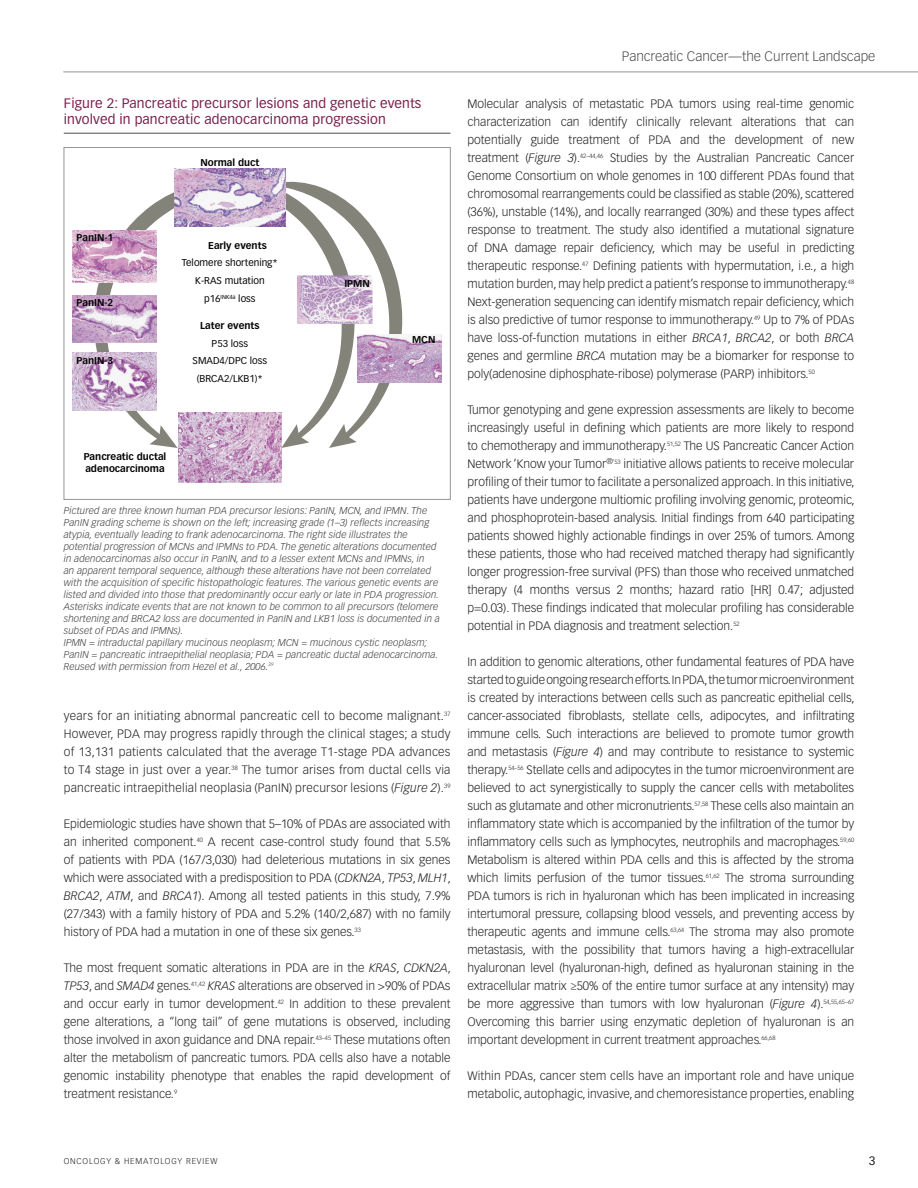
<style>
.page{position:relative;width:918px;height:1188px;background:#fff}
.page>*{position:absolute;margin:0;border:0;box-sizing:border-box;transform-origin:0 0}
.t1{font:13.5px/16.5px "Vectora LT Std";letter-spacing:.01em;color:#7b1f4f}
.t2{font:300 13.5px "Vectora LT Std";color:#4b4c4d}
.t3{font:300 12px/18px "Vectora LT Std";color:#231f20;text-align:justify}
.t4{font:12px "Vectora LT Std";color:#231f20}
.t5{font:italic 300 9.75px/12px "Vectora LT Std";letter-spacing:.01em;color:#3e3e3f}
.t6{font:700 9.75px/11.7px "Vectora LT Std";color:#040503}
.t7{font:9.75px/17.5px "Vectora LT Std";color:#040503;text-align:center}
.t8{font:300 8.25px "Vectora LT Std";letter-spacing:.1em;color:#231f20}
.s1{font-style:italic}
</style>
<div class="page">
<hr style="left:63px;top:72px;width:855px;height:1px;background:#231f20">
<svg style="left:93px;top:181px;width:310px;height:267px"></svg>
<img style="left:175px;top:169px;width:110px;height:58px">
<img style="left:297px;top:275px;width:76px;height:49px">
<img style="left:333px;top:275px;width:22px;height:49px">
<img style="left:357px;top:334px;width:85px;height:48px">
<img style="left:178px;top:412px;width:104px;height:71px">
<img style="left:73px;top:353px;width:84px;height:58px">
<img style="left:73px;top:295px;width:84px;height:48px">
<img style="left:73px;top:231px;width:84px;height:51px">
<div style="left:64px;top:147px;width:386px;height:353px;border:1px solid #939598"></div>
<hr style="left:64px;top:133px;width:386px;height:1px;background:#4b4c4d">
<p class="t1" style="left:64px;top:95px;width:359px">Figure 2: Pancreatic precursor lesions and genetic events involved in pancreatic adenocarcinoma progression</p>
<p class="t6" style="left:77px;top:232px;width:38px">PanIN-1</p>
<p class="t6" style="left:77px;top:296px;width:38px">PanIN-2</p>
<p class="t6" style="left:77px;top:355px;width:38px">PanIN-3</p>
<p class="t6" style="left:200px;top:156px;width:61px">Normal duct</p>
<p class="t6" style="left:208px;top:240px;width:60px">Early events</p>
<p class="t7" style="left:182px;top:254px;width:98px">Telomere shortening*</p>
<p class="t7" style="left:195px;top:271px;width:71px">K-RAS mutation</p>
<p class="t6" style="left:344px;top:277px;width:27px">IPMN</p>
<p class="t7" style="left:204px;top:290px;width:53px">p16<sup>INK4a</sup> loss</p>
<p class="t6" style="left:200px;top:320px;width:61px">Later events</p>
<p class="t7" style="left:193px;top:335px;width:76px">P53 loss<br>SMAD4/DPC loss</p>
<p class="t7" style="left:197px;top:370px;width:68px">(BRCA2/LKB1)*</p>
<p class="t6" style="left:84px;top:451px;width:84px">Pancreatic ductal adenocarcinoma</p>
<p class="t6" style="left:412px;top:333px;width:25px">MCN</p>
<p class="t5" style="left:64px;top:504px;width:378px">Pictured are three known human PDA precursor lesions: PanIN, MCN, and IPMN. The PanIN grading scheme is shown on the left; increasing grade (1–3) reflects increasing atypia, eventually leading to frank adenocarcinoma. The right side illustrates the potential progression of MCNs and IPMNs to PDA. The genetic alterations documented in adenocarcinomas also occur in PanIN, and to a lesser extent MCNs and IPMNs, in<br>an apparent temporal sequence, although these alterations have not been correlated with the acquisition of specific histopathologic features. The various genetic events are listed and divided into those that predominantly occur early or late in PDA progression.<br>Asterisks indicate events that are not known to be common to all precursors (telomere shortening and BRCA2 loss are documented in PanIN and LKB1 loss is documented in a subset of PDAs and IPMNs).<br>IPMN = intraductal papillary mucinous neoplasm; MCN = mucinous cystic neoplasm; PanIN = pancreatic intraepithelial neoplasia; PDA = pancreatic ductal adenocarcinoma.<br>Reused with permission from Hezel et al., 2006.<sup>39</sup></p>
<p class="t3" style="left:64px;top:707px;width:388px">years for an initiating abnormal pancreatic cell to become malignant.<sup>37<br></sup>However, PDA may progress rapidly through the clinical stages; a study of 13,131 patients calculated that the average T1-stage PDA advances to T4 stage in just over a year.<sup>38</sup> The tumor arises from ductal cells via pancreatic intraepithelial neoplasia (PanIN) precursor lesions (<span class="s1">Figure 2</span>).<sup>39</sup></p>
<p class="t3" style="left:64px;top:815px;width:389px">Epidemiologic studies have shown that 5–10% of PDAs are associated with an inherited component.<sup>40</sup> A recent case-control study found that 5.5% of patients with PDA (167/3,030) had deleterious mutations in six genes which were associated with a predisposition to PDA (<span class="s1">CDKN2A</span>, <span class="s1">TP53</span>, <span class="s1">MLH1</span>, <span class="s1">BRCA2</span>, <span class="s1">ATM</span>, and <span class="s1">BRCA1</span>). Among all tested patients in this study, 7.9% (27/343) with a family history of PDA and 5.2% (140/2,687) with no family history of PDA had a mutation in one of these six genes.<sup>33</sup></p>
<p class="t3" style="left:64px;top:959px;width:389px">The most frequent somatic alterations in PDA are in the <span class="s1">KRAS</span>, <span class="s1">CDKN2A</span>, <span class="s1">TP53</span>, and <span class="s1">SMAD4</span> genes.<sup>41,42</sup> <span class="s1">KRAS</span> alterations are observed in &gt;90% of PDAs and occur early in tumor development.<sup>42</sup> In addition to these prevalent gene alterations, a “long tail” of gene mutations is observed, including those involved in axon guidance and DNA repair.<sup>43–45</sup> These mutations often alter the metabolism of pancreatic tumors. PDA cells also have a notable genomic instability phenotype that enables the rapid development of treatment resistance.<sup>9</sup></p>
<p class="t2" style="left:622px;top:48px;width:255px">Pancreatic Cancer—the Current Landscape</p>
<p class="t3" style="left:468px;top:95px;width:388px">Molecular analysis of metastatic PDA tumors using real-time genomic characterization can identify clinically relevant alterations that can potentially guide treatment of PDA and the development of new treatment (<span class="s1">Figure 3</span>).<sup>42–44,46</sup> Studies by the Australian Pancreatic Cancer Genome Consortium on whole genomes in 100 different PDAs found that chromosomal rearrangements could be classified as stable (20%), scattered (36%), unstable (14%), and locally rearranged (30%) and these types affect response to treatment. The study also identified a mutational signature of DNA damage repair deficiency, which may be useful in predicting therapeutic response.<sup>47</sup> Defining patients with hypermutation, i.e., a high mutation burden, may help predict a patient’s response to immunotherapy.<sup>48<br></sup>Next-generation sequencing can identify mismatch repair deficiency, which is also predictive of tumor response to immunotherapy.<sup>49</sup> Up to 7% of PDAs have loss-of-function mutations in either <span class="s1">BRCA1</span>, <span class="s1">BRCA2</span>, or both <span class="s1">BRCA </span>genes and germline <span class="s1">BRCA</span> mutation may be a biomarker for response to poly(adenosine diphosphate-ribose) polymerase (PARP) inhibitors.<sup>50</sup></p>
<p class="t3" style="left:467px;top:401px;width:389px">Tumor genotyping and gene expression assessments are likely to become increasingly useful in defining which patients are more likely to respond to chemotherapy and immunotherapy.<sup>51,52</sup> The US Pancreatic Cancer Action Network ‘Know your Tumor<sup>®</sup><sup>’53</sup> initiative allows patients to receive molecular profiling of their tumor to facilitate a personalized approach. In this initiative, patients have undergone multiomic profiling involving genomic, proteomic, and phosphoprotein-based analysis. Initial findings from 640 participating patients showed highly actionable findings in over 25% of tumors. Among these patients, those who had received matched therapy had significantly longer progression-free survival (PFS) than those who received unmatched therapy (4 months versus 2 months; hazard ratio [HR] 0.47; adjusted p=0.03). These findings indicated that molecular profiling has considerable potential in PDA diagnosis and treatment selection.<sup>52</sup></p>
<p class="t3" style="left:468px;top:653px;width:389px">In addition to genomic alterations, other fundamental features of PDA have started to guide ongoing research efforts. In PDA, the tumor microenvironment is created by interactions between cells such as pancreatic epithelial cells, cancer-associated fibroblasts, stellate cells, adipocytes, and infiltrating immune cells. Such interactions are believed to promote tumor growth and metastasis (<span class="s1">Figure 4</span>) and may contribute to resistance to systemic therapy.<sup>54–56</sup> Stellate cells and adipocytes in the tumor microenvironment are believed to act synergistically to supply the cancer cells with metabolites such as glutamate and other micronutrients.<sup>57,58</sup> These cells also maintain an inflammatory state which is accompanied by the infiltration of the tumor by inflammatory cells such as lymphocytes, neutrophils and macrophages.<sup>59,60<br></sup>Metabolism is altered within PDA cells and this is affected by the stroma which limits perfusion of the tumor tissues.<sup>61,62</sup> The stroma surrounding PDA tumors is rich in hyaluronan which has been implicated in increasing intertumoral pressure, collapsing blood vessels, and preventing access by therapeutic agents and immune cells.<sup>63,64</sup> The stroma may also promote metastasis, with the possibility that tumors having a high-extracellular hyaluronan level (hyaluronan-high, defined as hyaluronan staining in the extracellular matrix ≥50% of the entire tumor surface at any intensity) may be more aggressive than tumors with low hyaluronan (<span class="s1">Figure 4</span>).<sup>54,55,65–67<br></sup>Overcoming this barrier using enzymatic depletion of hyaluronan is an important development in current treatment approaches.<sup>66,68</sup></p>
<p class="t3" style="left:467px;top:1067px;width:388px">Within PDAs, cancer stem cells have an important role and have unique metabolic, autophagic, invasive, and chemoresistance properties, enabling</p>
<p class="t8" style="left:64px;top:1156px;width:155px">ONCOLOGY &amp; HEMATOLOGY REVIEW</p>
<p class="t4" style="left:869px;top:1154px;width:8px">3</p>
</div>
